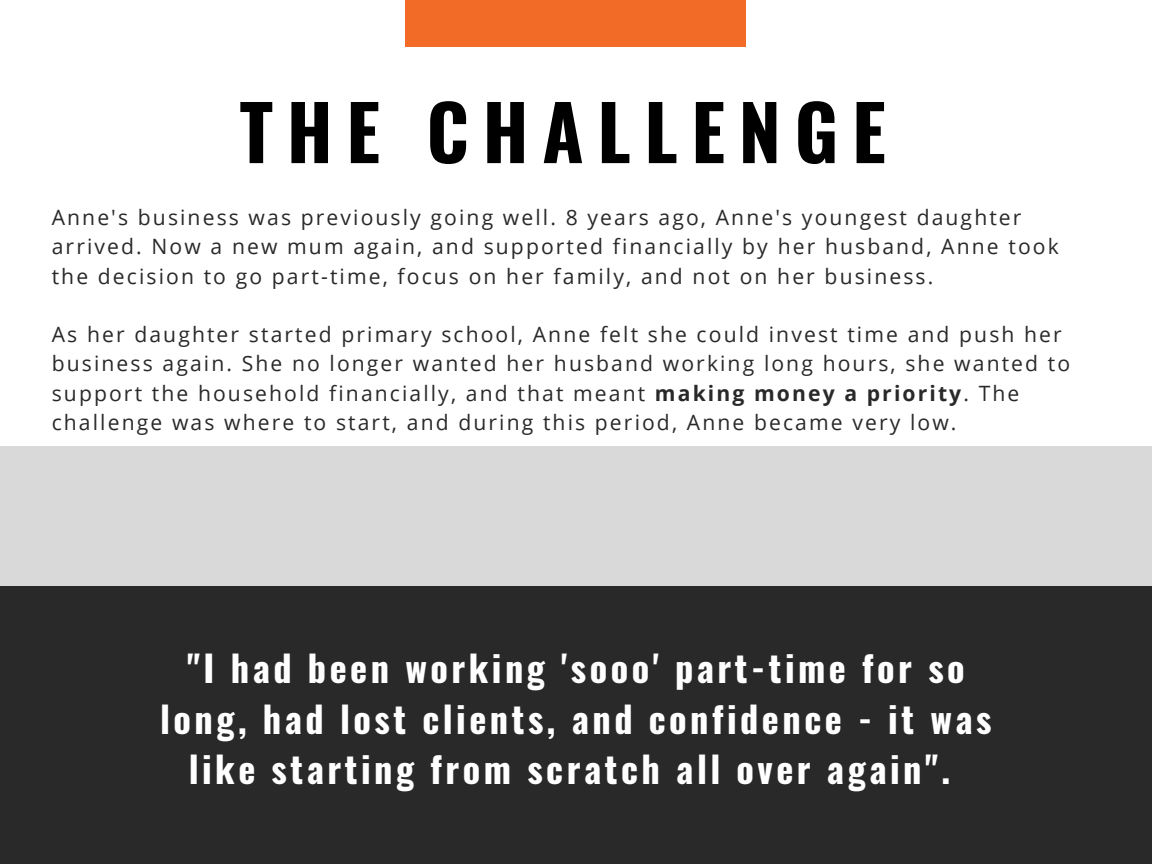
<style>
.page{position:relative;width:1152px;height:864px;background:#d9d9d9}
.page>*{position:absolute;margin:0;border:0;box-sizing:border-box;transform-origin:0 0}
.t1{font:700 75.45px "Oswald";letter-spacing:.18em;color:#000}
.t2{font:700 36.3px/50.7px "Oswald";letter-spacing:.095em;color:#fff;text-align:center}
.t3{font:21.15px/29.2px "Open Sans";letter-spacing:.1em;color:#292929}
.s1{font-weight:700}
</style>
<div class="page">
<div style="left:0;top:586px;width:1152px;height:278px;background:#292929"></div>
<div style="left:0;top:0;width:1152px;height:445px;background:#fff"></div>
<div style="left:405px;top:0;width:341px;height:46px;background:#f26b27"></div>
<h1 class="t1" style="left:240px;top:73px;width:648px">THE CHALLENGE</h1>
<p class="t3" style="left:52px;top:202px;width:1009px">Anne's business was previously going well. 8 years ago, Anne's youngest daughter arrived. Now a new mum again, and supported financially by her husband, Anne took the decision to go part-time, focus on her family, and not on her business.</p>
<p class="t3" style="left:52px;top:319px;width:1020px">As her daughter started primary school, Anne felt she could invest time and push her business again. She no longer wanted her husband working long hours, she wanted to support the household financially, and that meant <span class="s1">making money a priority</span>. The challenge was where to start, and during this period, Anne became very low.</p>
<h2 class="t2" style="left:160px;top:641px;width:833px">"I had been working 'sooo' part-time for so long, had lost clients, and confidence - it was like starting from scratch all over again".</h2>
</div>
